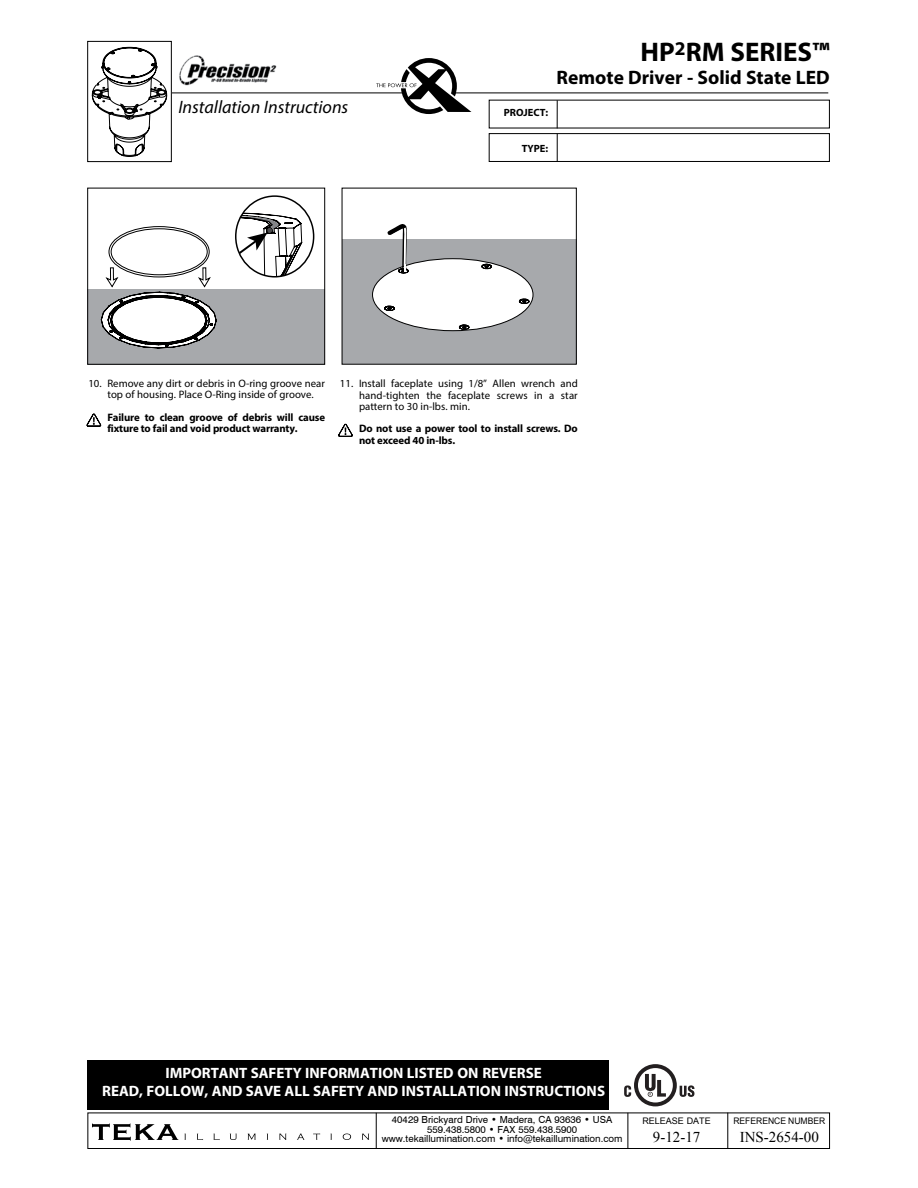
<style>
.page{position:relative;width:918px;height:1188px;background:#fff}
.page>*{position:absolute;margin:0;border:0;box-sizing:border-box;transform-origin:0 0}
.t1{font:700 27px "Myriad Pro";color:#000}
.t2{font:700 19.5px "Myriad Pro";color:#000}
.t3{font:italic 18px "Myriad Pro";color:#000}
.t4{font:700 15px/18px "Myriad Pro";color:#fff;text-align:center}
.t5{font:15px "Times New Roman";color:#000}
.t6{font:10.8px/11.2px "Myriad Pro";color:#000}
.t7{font:700 10.8px/11.2px "Myriad Pro";letter-spacing:-.015em;color:#000}
.t8{font:700 10.5px "Myriad Pro";color:#000}
.t9{font:9.75px/9.8px "Swiss 721 BT";color:#000;text-align:center}
.t10{font:9px "Arial";color:#000;scale:.95 1}
.t11{font:9px "Arial";color:#000}
</style>
<div class="page">
<hr style="left:129px;top:93px;width:699px;height:1px;background:#000">
<img style="left:179px;top:55px;width:98px;height:31px">
<div style="left:489px;top:133px;width:341px;height:29px;border:1px solid #000"></div>
<svg style="left:557px;top:134px;width:1px;height:28px"></svg>
<svg style="left:557px;top:100px;width:1px;height:28px"></svg>
<div style="left:87px;top:1112px;width:743px;height:37px;background:#fff;border:1px solid #000"></div>
<hr style="left:727px;top:1113px;width:1px;height:35px;background:#000">
<hr style="left:627px;top:1113px;width:1px;height:35px;background:#000">
<div style="left:87px;top:1060px;width:522px;height:49px;background:#000"></div>
<div style="left:342px;top:240px;width:234px;height:124px;background:#a7a9ac"></div>
<div style="left:373px;top:259px;width:160px;height:72px;background:#fff;border-radius:50%"></div>
<svg style="left:384px;top:224px;width:149px;height:106px"></svg>
<svg style="left:87px;top:414px;width:14px;height:13px"></svg>
<svg style="left:338px;top:424px;width:15px;height:13px"></svg>
<div style="left:88px;top:289px;width:237px;height:75px;background:#a7a9ac"></div>
<svg style="left:101px;top:226px;width:116px;height:122px"></svg>
<div style="left:87px;top:188px;width:238px;height:177px;border:1px solid #000"></div>
<svg style="left:236px;top:212px;width:67px;height:63px"></svg>
<div style="left:235px;top:195px;width:79px;height:83px;border:2px solid #000;border-radius:50%"></div>
<div style="left:88px;top:41px;width:83px;height:121px;background:#fff"></div>
<svg style="left:92px;top:47px;width:75px;height:110px"></svg>
<div style="left:87px;top:41px;width:85px;height:121px;border:1px solid #000"></div>
<svg style="left:376px;top:58px;width:95px;height:56px"></svg>
<svg style="left:680px;top:1085px;width:14px;height:12px"></svg>
<div style="left:634px;top:1064px;width:43px;height:42px;background:#231f20;border-radius:50%"></div>
<div style="left:638px;top:1068px;width:35px;height:35px;background:#fff;border-radius:50%"></div>
<svg style="left:645px;top:1074px;width:21px;height:23px"></svg>
<svg style="left:624px;top:1085px;width:7px;height:12px"></svg>
<hr style="left:376px;top:1113px;width:1px;height:35px;background:#000">
<svg style="left:92px;top:1123px;width:277px;height:18px"></svg>
<h3 class="t3" style="left:178px;top:96px;width:171px">Installation Instructions</h3>
<p class="t8" style="left:504px;top:106px;width:46px">PROJECT:</p>
<p class="t8" style="left:522px;top:141px;width:28px">TYPE:</p>
<h1 class="t1" style="left:641px;top:35px;width:191px">HP<sup>2</sup>RM SERIES™</h1>
<h2 class="t2" style="left:557px;top:64px;width:275px">Remote Driver - Solid State LED</h2>
<p class="t6" style="left:107px;top:377px;width:219px;text-indent:-19px">10. Remove any dirt or debris in O-ring groove near top of housing. Place O-Ring inside of groove.</p>
<p class="t7" style="left:107px;top:411px;width:219px">Failure to clean groove of debris will cause fixture to fail and void product warranty.</p>
<p class="t6" style="left:359px;top:378px;width:220px;text-align:justify;text-indent:-19px">11. Install faceplate using 1/8” Allen wrench and hand-tighten the faceplate screws in a star pattern to 30 in-lbs. min.</p>
<p class="t7" style="left:359px;top:423px;width:220px">Do not use a power tool to install screws. Do not exceed 40 in-lbs.</p>
<h3 class="t4" style="left:102px;top:1063px;width:504px">IMPORTANT SAFETY INFORMATION LISTED ON REVERSE<br>READ, FOLLOW, AND SAVE ALL SAFETY AND INSTALLATION INSTRUCTIONS</h3>
<p class="t9" style="left:382px;top:1115px;width:242px">40429 Brickyard Drive • Madera, CA 93636 • USA<br>559.438.5800 • FAX 559.438.5900 www.tekaillumination.com • info@tekaillumination.com</p>
<p class="t11" style="left:642px;top:1115px;width:70px">RELEASE DATE</p>
<h3 class="t5" style="left:653px;top:1127px;width:49px">9-12-17</h3>
<p class="t10" style="left:733px;top:1115px;width:98px">REFERENCE NUMBER</p>
<h3 class="t5" style="left:740px;top:1127px;width:81px">INS-2654-00</h3>
</div>
